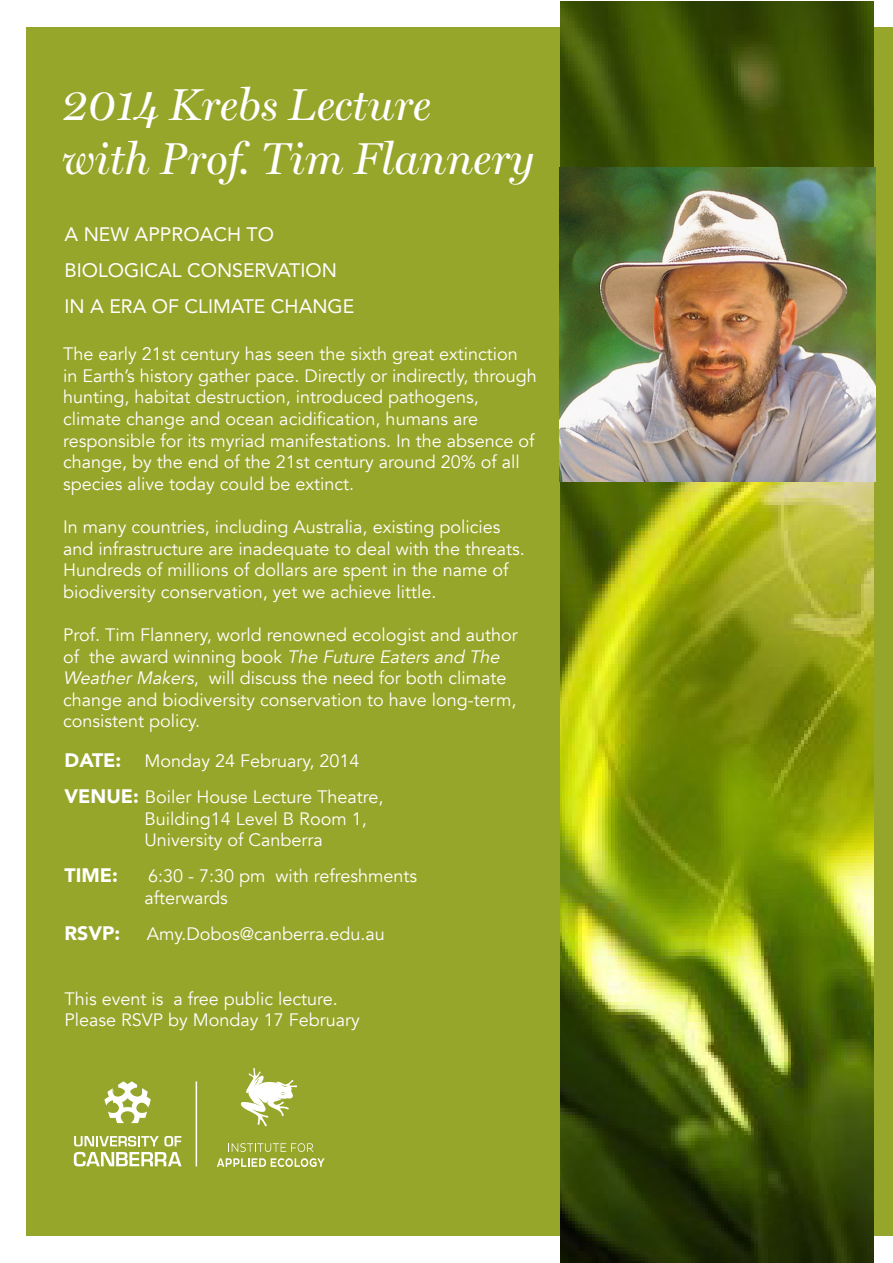
<style>
.page{position:relative;width:893px;height:1263px;background:#fff}
.page>*{position:absolute;margin:0;border:0;box-sizing:border-box;transform-origin:0 0}
.t1{font:italic 45px "Miller Display";color:#fff}
.t2{font:19.5px "Avenir";color:#fff}
.t3{font:900 19.5px "Avenir LT";color:#fff}
.t4{font:18px/21.6px "Avenir";color:#fff}
.s1{font-style:italic}
.s2{font-family:"Avenir LT";font-weight:900;font-size:19.5px}
</style>
<div class="page">
<div style="left:27px;top:27px;width:866px;height:1209px;background:#96a62a"></div>
<img style="left:560px;top:1px;width:313px;height:1262px">
<hr style="left:196px;top:1081px;width:1px;height:85px;background:#fff">
<svg style="left:74px;top:1136px;width:107px;height:10px"></svg>
<svg style="left:74px;top:1152px;width:107px;height:14px"></svg>
<svg style="left:104px;top:1081px;width:47px;height:42px"></svg>
<svg style="left:242px;top:1068px;width:55px;height:58px"></svg>
<svg style="left:228px;top:1143px;width:85px;height:9px"></svg>
<svg style="left:217px;top:1158px;width:108px;height:9px"></svg>
<img style="left:560px;top:168px;width:316px;height:314px">
<p class="t1" style="left:63px;top:78px;width:374px">2014 Krebs Lecture</p>
<p class="t1" style="left:63px;top:132px;width:473px">with Prof. Tim Flannery</p>
<p class="t2" style="left:65px;top:219px;width:211px">A NEW APPROACH TO</p>
<p class="t2" style="left:65px;top:255px;width:274px">BIOLOGICAL CONSERVATION</p>
<p class="t2" style="left:65px;top:291px;width:291px">IN A ERA OF CLIMATE CHANGE</p>
<p class="t4" style="left:63px;top:344px;width:475px">The early 21st century has seen the sixth great extinction<br>in Earth’s history gather pace. Directly or indirectly, through hunting, habitat destruction, introduced pathogens, climate change and ocean acidification, humans are responsible for its myriad manifestations. In the absence of change, by the end of the 21st century around 20% of all species alive today could be extinct.</p>
<p class="t4" style="left:63px;top:516px;width:439px">In many countries, including Australia, existing policies</p>
<p class="t4" style="left:63px;top:538px;width:463px">and infrastructure are inadequate to deal with the threats.<br>Hundreds of millions of dollars are spent in the name of biodiversity conservation, yet we achieve little.</p>
<p class="t4" style="left:63px;top:624px;width:456px">Prof. Tim Flannery, world renowned ecologist and author of the award winning book <span class="s1">The Future Eaters and The Weather Makers</span>, will discuss the need for both climate change and biodiversity conservation to have long-term, consistent policy.</p>
<p class="t4" style="left:65px;top:750px;width:296px"><span class="s2">DATE:</span> Monday 24 February, 2014</p>
<p class="t4" style="left:65px;top:786px;width:320px"><span class="s2">VENUE:</span> Boiler House Lecture Theatre,</p>
<p class="t4" style="left:145px;top:808px;width:224px">Building14 Level B Room 1,</p>
<p class="t4" style="left:145px;top:830px;width:180px">University of Canberra</p>
<p class="t3" style="left:65px;top:864px;width:55px">TIME:</p>
<p class="t4" style="left:148px;top:866px;width:271px">6:30 - 7:30 pm with refreshments</p>
<p class="t4" style="left:145px;top:887px;width:85px">afterwards</p>
<p class="t3" style="left:65px;top:921px;width:57px">RSVP:</p>
<p class="t4" style="left:147px;top:923px;width:240px">Amy.Dobos@canberra.edu.au</p>
<p class="t4" style="left:65px;top:988px;width:275px">This event is a free public lecture.</p>
<p class="t4" style="left:65px;top:1010px;width:297px">Please RSVP by Monday 17 February</p>
</div>
